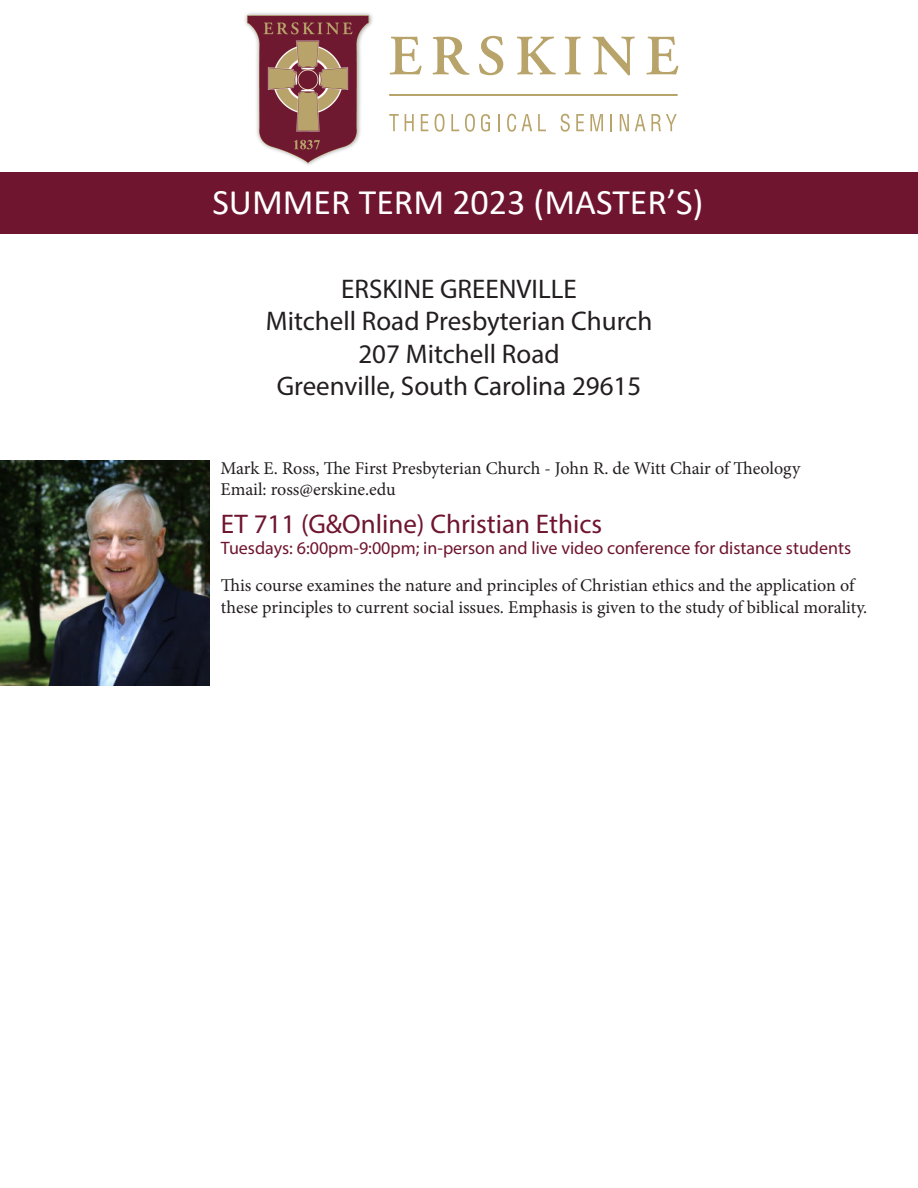
<style>
.page{position:relative;width:918px;height:1188px;background:#fff}
.page>*{position:absolute;margin:0;border:0;box-sizing:border-box;transform-origin:0 0}
.t1{font:36px "Calibri";color:#fff}
.t2{font:27px "Myriad Pro";color:#231f20}
.t3{font:27px "Myriad Pro";color:#6f1530}
.t4{font:18px/21.6px "Minion Pro";color:#231f20}
.t5{font:18px "Myriad Pro";color:#6f1530}
</style>
<div class="page">
<div style="left:0;top:173px;width:918px;height:61px;background:#6f1530"></div>
<div style="left:243px;top:11px;width:131px;height:156px;background:#231f20;opacity:.49"></div>
<img style="left:248px;top:16px;width:121px;height:148px">
<div style="left:389px;top:94px;width:289px;height:2px;border:1px solid #b8a46a"></div>
<svg style="left:390px;top:37px;width:32px;height:37px"></svg>
<svg style="left:432px;top:37px;width:38px;height:38px"></svg>
<svg style="left:479px;top:36px;width:24px;height:39px"></svg>
<svg style="left:517px;top:37px;width:39px;height:37px"></svg>
<svg style="left:565px;top:37px;width:16px;height:37px"></svg>
<svg style="left:592px;top:37px;width:43px;height:38px"></svg>
<svg style="left:646px;top:37px;width:32px;height:37px"></svg>
<svg style="left:481px;top:114px;width:9px;height:18px"></svg>
<svg style="left:389px;top:114px;width:10px;height:17px"></svg>
<svg style="left:405px;top:114px;width:9px;height:17px"></svg>
<svg style="left:421px;top:114px;width:7px;height:17px"></svg>
<svg style="left:435px;top:114px;width:10px;height:18px"></svg>
<svg style="left:451px;top:114px;width:8px;height:17px"></svg>
<svg style="left:465px;top:114px;width:10px;height:18px"></svg>
<svg style="left:498px;top:114px;width:2px;height:17px"></svg>
<svg style="left:507px;top:114px;width:25px;height:18px"></svg>
<svg style="left:538px;top:114px;width:8px;height:17px"></svg>
<svg style="left:561px;top:114px;width:9px;height:18px"></svg>
<svg style="left:576px;top:114px;width:8px;height:17px"></svg>
<svg style="left:590px;top:114px;width:13px;height:17px"></svg>
<svg style="left:611px;top:114px;width:1px;height:17px"></svg>
<svg style="left:620px;top:114px;width:9px;height:17px"></svg>
<svg style="left:635px;top:114px;width:10px;height:17px"></svg>
<svg style="left:651px;top:114px;width:26px;height:17px"></svg>
<img style="left:0;top:460px;width:209px;height:225px">
<p class="t1" style="left:212px;top:177px;width:493px">SUMMER TERM 2023 (MASTER’S)</p>
<p class="t2" style="left:341px;top:272px;width:237px">ERSKINE GREENVILLE</p>
<p class="t2" style="left:266px;top:305px;width:388px">Mitchell Road Presbyterian Church</p>
<p class="t2" style="left:358px;top:337px;width:203px">207 Mitchell Road</p>
<p class="t2" style="left:277px;top:369px;width:366px">Greenville, South Carolina 29615</p>
<p class="t4" style="left:220px;top:457px;width:581px">Mark E. Ross, The First Presbyterian Church - John R. de Witt Chair of Theology</p>
<p class="t4" style="left:220px;top:479px;width:177px">Email: ross@erskine.edu</p>
<p class="t3" style="left:221px;top:507px;width:383px">ET 711 (G&amp;Online) Christian Ethics</p>
<p class="t5" style="left:221px;top:537px;width:632px">Tuesdays: 6:00pm-9:00pm; in-person and live video conference for distance students</p>
<p class="t4" style="left:221px;top:575px;width:648px">This course examines the nature and principles of Christian ethics and the application of these principles to current social issues. Emphasis is given to the study of biblical morality.</p>
</div>
